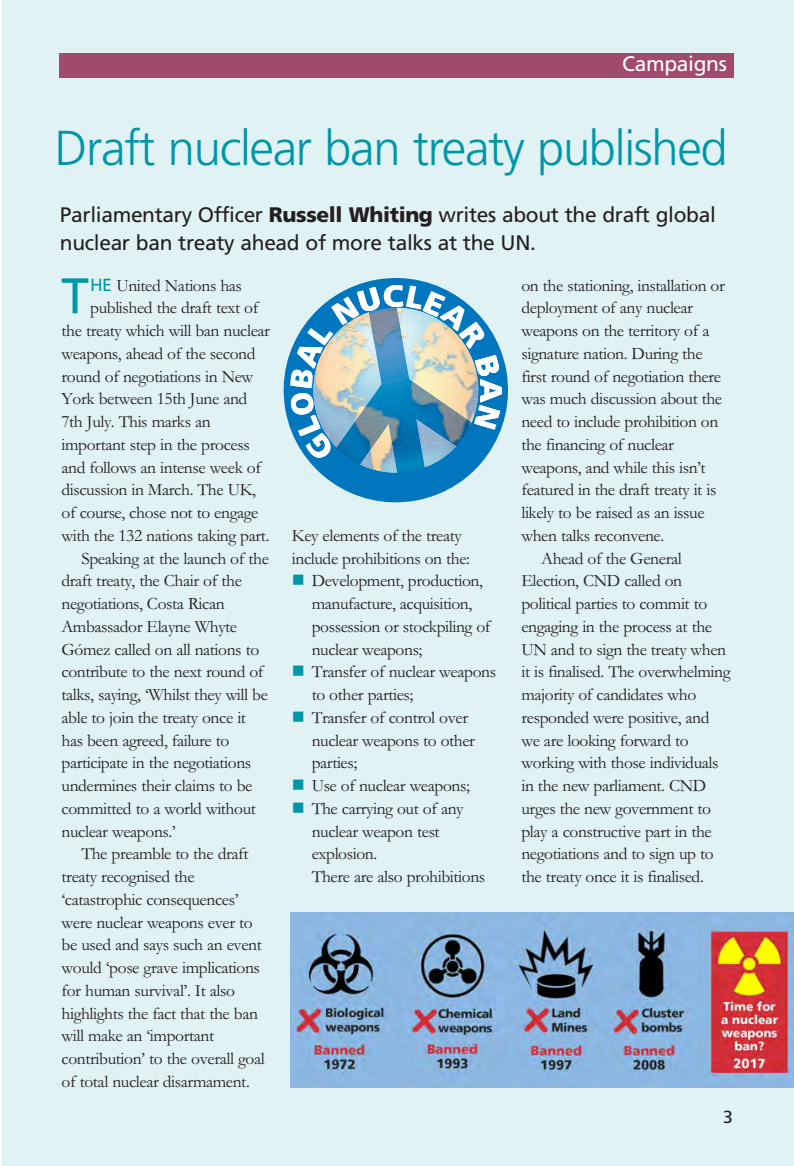
<style>
.page{position:relative;width:794px;height:1166px;background:#fff}
.page>*{position:absolute;margin:0;border:0;box-sizing:border-box;transform-origin:0 0}
.t1{font:50.05px "Frutiger";color:#0096a7}
.t2{font:300 49px "Frutiger";letter-spacing:-.03em;color:#0096a7}
.t3{font:900 30.28px "Frutiger";color:#fff}
.t4{font:21px/28px "Frutiger";letter-spacing:-.015em;color:#231f20}
.t5{font:21px "Frutiger";letter-spacing:-.015em;color:#fff}
.t6{font:17.5px/22.8px "Garamond";letter-spacing:-.025em;color:#231f20}
.t7{font:17.5px "Frutiger";color:#231f20}
.s1{font-weight:900}
.s2{font-family:"Frutiger";color:#0096a7}
.s3{color:#0096a7}
</style>
<div class="page">
<div style="left:2px;top:0;width:792px;height:1166px;background:#e1f2f5"></div>
<div style="left:60px;top:53px;width:673px;height:25px;background:#a04a6d"></div>
<svg style="left:283px;top:278px;width:225px;height:225px"></svg>
<img style="left:290px;top:912px;width:504px;height:175px">
<svg style="left:290px;top:284px;width:210px;height:191px;background:#68a5c3"></svg>
<p class="t5" style="left:622px;top:56px;width:106px">Campaigns</p>
<h2 class="t2" style="left:55px;top:128px;width:674px">Draft nuclear ban treaty published</h2>
<p class="t4" style="left:60px;top:202px;width:657px">Parliamentary Officer <span class="s1">Russell Whiting</span> writes about the draft global nuclear ban treaty ahead of more talks at the UN.</p>
<h1 class="t1" style="left:61px;top:276px;width:29px">T</h1>
<p class="t6" style="left:90px;top:273px;width:153px"><span class="s2">HE</span> United Nations has</p>
<p class="t6" style="left:90px;top:296px;width:170px">published the draft text of</p>
<p class="t6" style="left:61px;top:319px;width:210px">the treaty which will ban nuclear</p>
<p class="t6" style="left:61px;top:341px;width:195px">weapons, ahead of the second</p>
<p class="t6" style="left:61px;top:364px;width:193px">round of negotiations in New</p>
<p class="t6" style="left:61px;top:387px;width:187px">York between 15th June and</p>
<p class="t6" style="left:61px;top:410px;width:151px">7th July. This marks an</p>
<p class="t6" style="left:61px;top:432px;width:190px">important step in the process</p>
<p class="t6" style="left:61px;top:455px;width:201px">and follows an intense week of</p>
<p class="t6" style="left:61px;top:478px;width:196px">discussion in March. The UK,</p>
<p class="t6" style="left:61px;top:501px;width:198px">of course, chose not to engage</p>
<p class="t6" style="left:61px;top:523px;width:209px">with the 132 nations taking part.</p>
<p class="t6" style="left:81px;top:546px;width:189px">Speaking at the launch of the</p>
<p class="t6" style="left:61px;top:569px;width:182px">draft treaty, the Chair of the</p>
<p class="t6" style="left:61px;top:592px;width:165px">negotiations, Costa Rican</p>
<p class="t6" style="left:61px;top:614px;width:177px">Ambassador Elayne Whyte</p>
<p class="t6" style="left:61px;top:637px;width:199px">Gómez called on all nations to</p>
<p class="t6" style="left:61px;top:660px;width:204px">contribute to the next round of</p>
<p class="t6" style="left:61px;top:683px;width:208px">talks, saying, ‘Whilst they will be</p>
<p class="t6" style="left:61px;top:705px;width:186px">able to join the treaty once it</p>
<p class="t6" style="left:61px;top:728px;width:169px">has been agreed, failure to</p>
<p class="t6" style="left:61px;top:751px;width:191px">participate in the negotiations</p>
<p class="t6" style="left:61px;top:774px;width:193px">undermines their claims to be</p>
<p class="t6" style="left:62px;top:796px;width:196px">committed to a world without</p>
<p class="t6" style="left:62px;top:819px;width:116px">nuclear weapons.’</p>
<p class="t6" style="left:81px;top:842px;width:169px">The preamble to the draft</p>
<p class="t6" style="left:62px;top:865px;width:135px">treaty recognised the</p>
<p class="t6" style="left:62px;top:887px;width:178px">‘catastrophic consequences’</p>
<p class="t6" style="left:62px;top:910px;width:193px">were nuclear weapons ever to</p>
<p class="t6" style="left:62px;top:933px;width:202px">be used and says such an event</p>
<p class="t6" style="left:62px;top:956px;width:200px">would ‘pose grave implications</p>
<p class="t6" style="left:62px;top:978px;width:175px">for human survival’. It also</p>
<p class="t6" style="left:62px;top:1001px;width:198px">highlights the fact that the ban</p>
<p class="t6" style="left:62px;top:1024px;width:154px">will make an ‘important</p>
<p class="t6" style="left:62px;top:1047px;width:205px">contribution’ to the overall goal</p>
<p class="t6" style="left:62px;top:1069px;width:190px">of total nuclear disarmament.</p>
<h3 class="t3" style="left:503px;top:379px;width:25px;rotate:90deg">A</h3>
<p class="t6" style="left:292px;top:523px;width:180px">Key elements of the treaty include prohibitions on the:</p>
<p class="t6" style="left:312px;top:569px;width:180px;text-indent:-20px"><span class="s3">■</span> Development, production, manufacture, acquisition, possession or stockpiling of nuclear weapons;</p>
<p class="t6" style="left:312px;top:660px;width:186px;text-indent:-20px"><span class="s3">■</span> Transfer of nuclear weapons to other parties;</p>
<p class="t6" style="left:312px;top:705px;width:165px;text-indent:-20px"><span class="s3">■</span> Transfer of control over nuclear weapons to other parties;</p>
<p class="t6" style="left:292px;top:774px;width:180px"><span class="s3">■</span> Use of nuclear weapons;</p>
<p class="t6" style="left:312px;top:796px;width:175px;text-indent:-20px"><span class="s3">■</span> The carrying out of any nuclear weapon test explosion.<br>There are also prohibitions</p>
<p class="t6" style="left:521px;top:273px;width:205px">on the stationing, installation or</p>
<p class="t6" style="left:521px;top:296px;width:173px">deployment of any nuclear</p>
<p class="t6" style="left:521px;top:319px;width:189px">weapons on the territory of a</p>
<p class="t6" style="left:521px;top:341px;width:183px">signature nation. During the</p>
<p class="t6" style="left:521px;top:364px;width:201px">first round of negotiation there</p>
<p class="t6" style="left:521px;top:387px;width:202px">was much discussion about the</p>
<p class="t6" style="left:521px;top:410px;width:198px">need to include prohibition on</p>
<p class="t6" style="left:521px;top:432px;width:154px">the financing of nuclear</p>
<p class="t6" style="left:521px;top:455px;width:186px">weapons, and while this isn’t</p>
<p class="t6" style="left:521px;top:478px;width:196px">featured in the draft treaty it is</p>
<p class="t6" style="left:521px;top:501px;width:185px">likely to be raised as an issue</p>
<p class="t6" style="left:521px;top:523px;width:144px">when talks reconvene.</p>
<p class="t6" style="left:541px;top:546px;width:142px">Ahead of the General</p>
<p class="t6" style="left:521px;top:569px;width:162px">Election, CND called on</p>
<p class="t6" style="left:521px;top:592px;width:187px">political parties to commit to</p>
<p class="t6" style="left:521px;top:614px;width:192px">engaging in the process at the</p>
<p class="t6" style="left:521px;top:637px;width:206px">UN and to sign the treaty when</p>
<p class="t6" style="left:521px;top:660px;width:211px">it is finalised. The overwhel ming</p>
<p class="t6" style="left:521px;top:683px;width:176px">majority of candidates who</p>
<p class="t6" style="left:521px;top:705px;width:190px">responded were positive, and</p>
<p class="t6" style="left:521px;top:728px;width:169px">we are looking forward to</p>
<p class="t6" style="left:521px;top:751px;width:199px">working with those individuals</p>
<p class="t6" style="left:521px;top:774px;width:186px">in the new parliament. CND</p>
<p class="t6" style="left:521px;top:796px;width:191px">urges the new govern ment to</p>
<p class="t6" style="left:521px;top:819px;width:192px">play a constructive part in the</p>
<p class="t6" style="left:521px;top:842px;width:194px">negotiations and to sign up to</p>
<p class="t6" style="left:521px;top:865px;width:184px">the treaty once it is finalised.</p>
<p class="t7" style="left:723px;top:1109px;width:11px">3</p>
</div>
